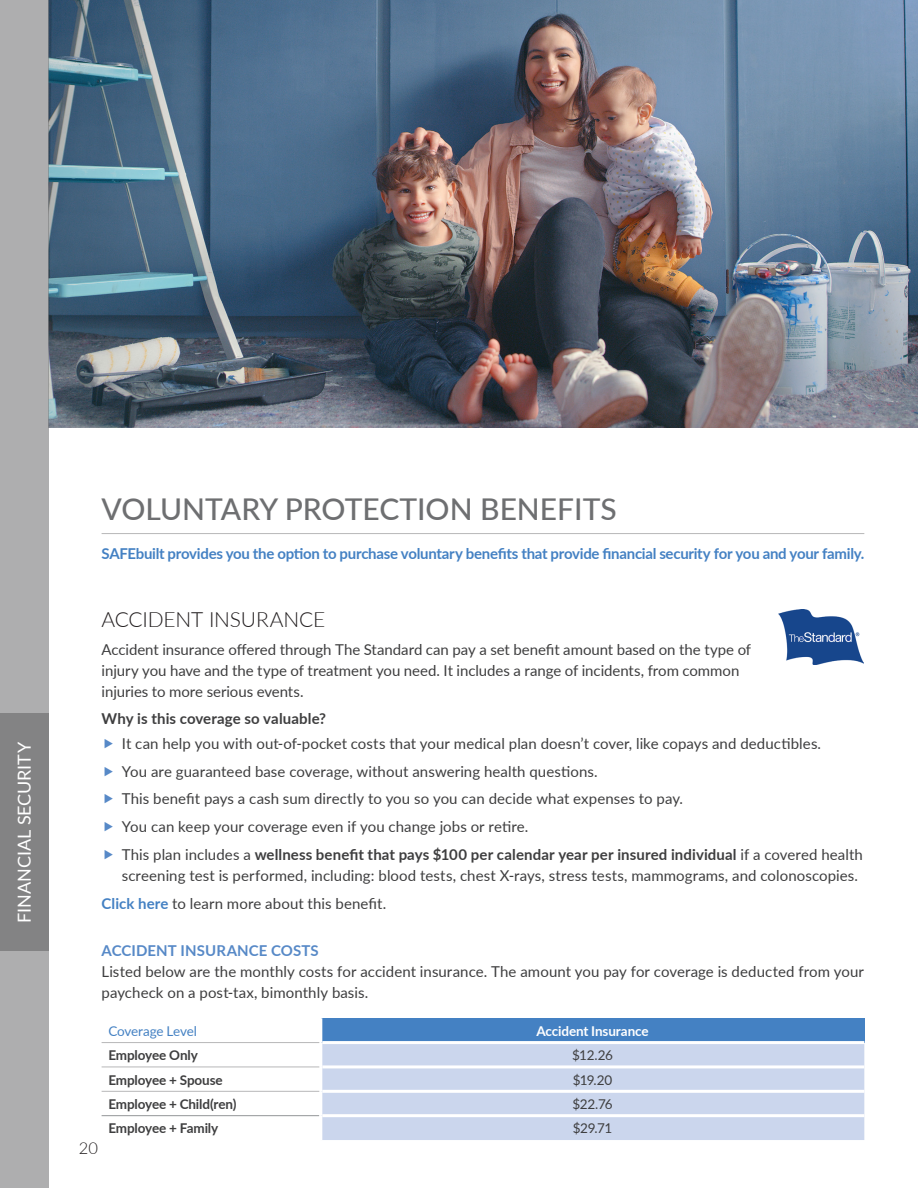
<style>
.page{position:relative;width:918px;height:1188px;background:#fff}
.page>*{position:absolute;margin:0;border:0;box-sizing:border-box;transform-origin:0 0}
.Header_1{font:500 30px "Lato";color:#6e6f71}
.Body_Copy{font:300 21px "Lato";letter-spacing:-.01em;color:#231f20}
.Table_of_Contents_He{font:18px "Lato";color:#fff}
.t1{font:300 16.5px "Lato";color:#231f20}
.Body_Copy-2{font:15px/21px "Lato";letter-spacing:.005em;color:#3e3e3f}
.Intro_Sentence{font:700 15px "Lato";letter-spacing:-.02em;color:#4481c3}
.Bullets{font:15px "Lato";letter-spacing:.005em;color:#3e3e3f}
.Body_Copy-3{font:700 15px "Lato";letter-spacing:.005em;color:#3e3e3f}
.Body_Copy-4{font:700 15px "Lato";letter-spacing:.005em;color:#5789c7}
.Table_Left-Hand_Colu{font:700 13.5px "Lato";letter-spacing:-.01em;color:#3e3e3f}
.Table_Data{font:13.5px "Lato";letter-spacing:-.025em;color:#3e3e3f}
.Table_Data_Header{font:700 13.5px "Lato";letter-spacing:-.01em;color:#fff}
.Table_Left-Hand_Head{font:13.5px "Lato";letter-spacing:-.01em;color:#4481c3}
.s1{font-weight:700}
.s2{font-weight:700;color:#4481c3}
</style>
<div class="page">
<hr style="left:102px;top:533px;width:762px;height:1px;background:#b7b7b8">
<div style="left:321px;top:1018px;width:543px;height:25px;background:#4481c3"></div>
<div style="left:322px;top:1044px;width:542px;height:96px;background:#cbd6ed"></div>
<hr style="left:102px;top:1115px;width:217px;height:1px;background:#939598">
<hr style="left:322px;top:1065px;width:542px;height:3px;background:#fff">
<hr style="left:322px;top:1090px;width:542px;height:3px;background:#fff">
<hr style="left:322px;top:1114px;width:542px;height:3px;background:#fff">
<hr style="left:319px;top:1018px;width:3px;height:25px;background:#fff">
<hr style="left:322px;top:1041px;width:542px;height:3px;background:#fff">
<hr style="left:102px;top:1042px;width:217px;height:1px;background:#b7b7b8">
<hr style="left:102px;top:1067px;width:217px;height:1px;background:#b7b7b8">
<hr style="left:102px;top:1091px;width:217px;height:1px;background:#b7b7b8">
<img style="left:49px;top:0;width:869px;height:427px">
<div style="left:0;top:0;width:49px;height:1188px;background:#aeaeaf"></div>
<div style="left:0;top:713px;width:49px;height:237px;background:#838384"></div>
<img style="left:779px;top:609px;width:85px;height:55px">
<p class="Table_of_Contents_He" style="left:12px;top:923px;width:182px;rotate:-90deg">FINANCIAL SECURITY</p>
<p class="Header_1" style="left:102px;top:487px;width:517px">VOLUNTARY PROTECTION BENEFITS</p>
<p class="Intro_Sentence" style="left:102px;top:543px;width:764px">SAFEbuilt provides you the option to purchase voluntary benefits that provide financial security for you and your family.</p>
<p class="Body_Copy" style="left:102px;top:605px;width:225px">ACCIDENT INSURANCE</p>
<p class="Body_Copy-2" style="left:102px;top:638px;width:651px">Accident insurance offered through The Standard can pay a set benefit amount based on the type of injury you have and the type of treatment you need. It includes a range of incidents, from common injuries to more serious events.</p>
<p class="Body_Copy-3" style="left:102px;top:708px;width:226px">Why is this coverage so valuable?</p>
<p class="Body_Copy-2" style="left:122px;top:732px;width:701px">It can help you with out-of-pocket costs that your medical plan doesn’t cover, like copays and deductibles.</p>
<p class="Body_Copy-2" style="left:122px;top:760px;width:477px">You are guaranteed base coverage, without answering health questions.</p>
<p class="Body_Copy-2" style="left:122px;top:788px;width:563px">This benefit pays a cash sum directly to you so you can decide what expenses to pay.</p>
<p class="Body_Copy-2" style="left:122px;top:816px;width:408px">You can keep your coverage even if you change jobs or retire.</p>
<p class="Body_Copy-2" style="left:122px;top:843px;width:743px">This plan includes a <span class="s1">wellness benefit that pays $100 per calendar year per insured individual</span> if a covered health screening test is performed, including: blood tests, chest X-rays, stress tests, mammograms, and colonoscopies.</p>
<p class="Bullets" style="left:102px;top:893px;width:286px"><span class="s2">Click here</span> to learn more about this benefit.</p>
<p class="Body_Copy-4" style="left:102px;top:939px;width:219px">ACCIDENT INSURANCE COSTS</p>
<p class="Body_Copy-2" style="left:102px;top:960px;width:764px">Listed below are the monthly costs for accident insurance. The amount you pay for coverage is deducted from your paycheck on a post-tax, bimonthly basis.</p>
<p class="Table_Left-Hand_Head" style="left:108px;top:1021px;width:90px">Coverage Level</p>
<p class="Table_Data_Header" style="left:536px;top:1021px;width:114px">Accident Insurance</p>
<p class="Table_Left-Hand_Colu" style="left:108px;top:1045px;width:91px">Employee Only</p>
<p class="Table_Data" style="left:572px;top:1046px;width:42px">$12.26</p>
<p class="Table_Left-Hand_Colu" style="left:108px;top:1070px;width:116px">Employee + Spouse</p>
<p class="Table_Data" style="left:573px;top:1070px;width:41px">$19.20</p>
<p class="Table_Left-Hand_Colu" style="left:108px;top:1094px;width:130px">Employee + Child(ren)</p>
<p class="Table_Data" style="left:572px;top:1094px;width:42px">$22.76</p>
<p class="Table_Left-Hand_Colu" style="left:108px;top:1118px;width:112px">Employee + Family</p>
<p class="Table_Data" style="left:573px;top:1119px;width:41px">$29.71</p>
<p class="t1" style="left:79px;top:1137px;width:21px">20</p>
</div>
